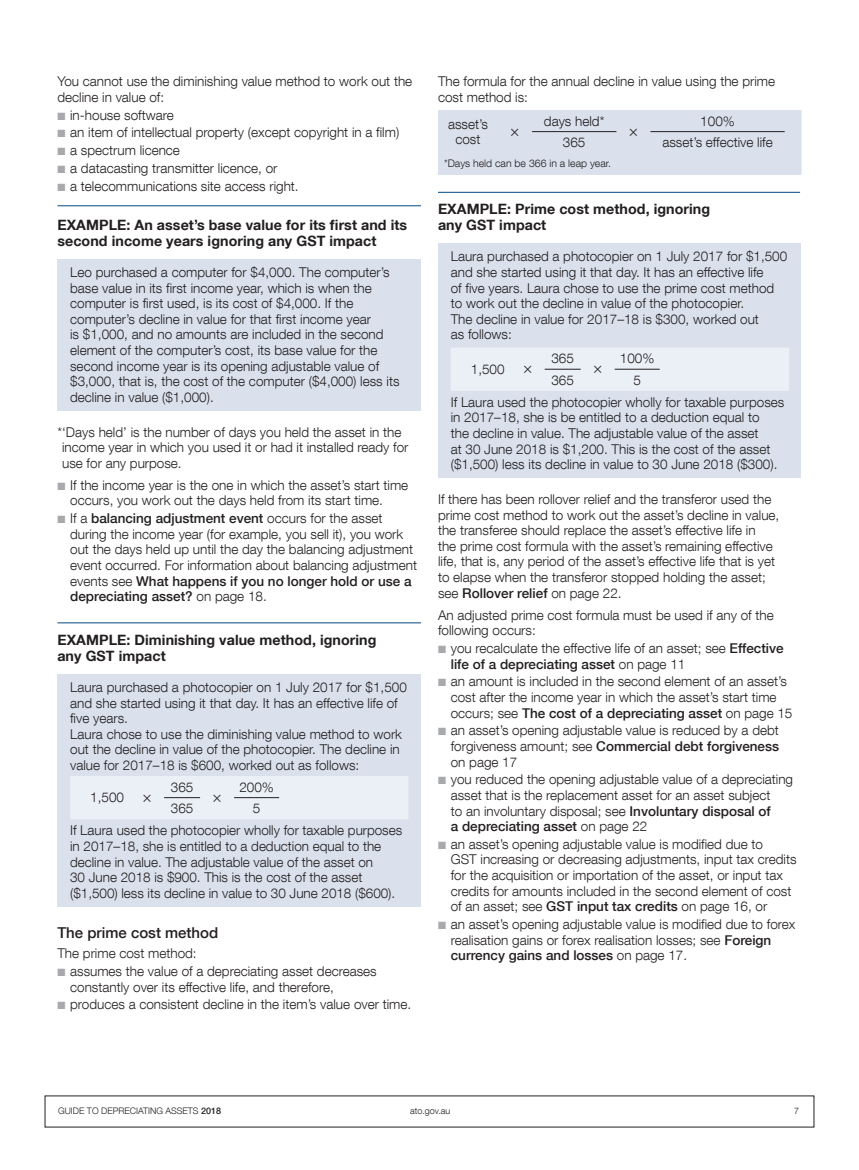
<style>
.page{position:relative;width:859px;height:1170px;background:#fff}
.page>*{position:absolute;margin:0;border:0;box-sizing:border-box;transform-origin:0 0}
._02_Subhead_3{font:500 15px "Helvetica Neue LT Com";color:#231f20}
._03_eg_head{font:700 14.25px/16.5px "Helvetica Neue LT Com";letter-spacing:.005em;color:#231f20}
._01_Body{font:300 13.5px/15.6px "Helvetica Neue LT Com";color:#231f20}
._01_Bullet_1{font:300 13.5px/15.6px "Helvetica Neue LT Com";color:#231f20}
._01_Bullet_1_space_a{font:300 13.5px/15.6px "Helvetica Neue LT Com";color:#231f20}
._01_Body_extra_space{font:300 13.5px/15.6px "Helvetica Neue LT Com";color:#231f20}
._01_Body_no_space_af{font:300 13.5px/15.6px "Helvetica Neue LT Com";color:#231f20}
.COVER___body{font:300 10.5px "Helvetica Neue LT Com";color:#231f20}
.t1{font:300 9px "Helvetica Neue LT Com";color:#231f20}
.s1{color:#a8a9ad}
.s2{font-weight:500}
</style>
<div class="page">
<div style="left:438px;top:243px;width:362px;height:235px;background:#dae1ed"></div>
<hr style="left:438px;top:192px;width:362px;height:1px;background:#004b84">
<div style="left:57px;top:259px;width:364px;height:151px;background:#dae1ed"></div>
<hr style="left:57px;top:205px;width:364px;height:1px;background:#004b84">
<div style="left:57px;top:673px;width:364px;height:233px;background:#dae1ed"></div>
<hr style="left:57px;top:622px;width:364px;height:1px;background:#004b84">
<div style="left:438px;top:110px;width:363px;height:65px;background:#dae1ed"></div>
<div style="left:451px;top:348px;width:338px;height:43px;background:#ebf0f6"></div>
<div style="left:70px;top:776px;width:338px;height:43px;background:#ebf0f6"></div>
<p class="_01_Body_no_space_af" style="left:57px;top:73px;width:356px">You cannot use the diminishing value method to work out the decline in value of:</p>
<p class="_01_Bullet_1" style="left:57px;top:107px;width:118px"><span class="s1">■</span> in-house software</p>
<p class="_01_Bullet_1" style="left:57px;top:124px;width:343px"><span class="s1">■</span> an item of intellectual property (except copyright in a film)</p>
<p class="_01_Bullet_1" style="left:57px;top:142px;width:124px"><span class="s1">■</span> a spectrum licence</p>
<p class="_01_Bullet_1" style="left:57px;top:160px;width:222px"><span class="s1">■</span> a datacasting transmitter licence, or</p>
<p class="_01_Bullet_1_space_a" style="left:57px;top:178px;width:243px"><span class="s1">■</span> a telecommunications site access right.</p>
<p class="_03_eg_head" style="left:57px;top:216px;width:351px">EXAMPLE: An asset’s base value for its first and its second income years ignoring any GST impact</p>
<p class="_01_Body_extra_space" style="left:70px;top:264px;width:331px">Leo purchased a computer for $4,000. The computer’s base value in its first income year, which is when the computer is first used, is its cost of $4,000. If the computer’s decline in value for that first income year<br>is $1,000, and no amounts are included in the second element of the computer’s cost, its base value for the second income year is its opening adjustable value of $3,000, that is, the cost of the computer ($4,000) less its decline in value ($1,000).</p>
<p class="_01_Body" style="left:62px;top:423px;width:348px;text-indent:-5px">*‘Days held’ is the number of days you held the asset in the income year in which you used it or had it installed ready for use for any purpose.</p>
<p class="_01_Bullet_1" style="left:70px;top:477px;width:340px;text-indent:-13px"><span class="s1">■</span> If the income year is the one in which the asset’s start time occurs, you work out the days held from its start time.</p>
<p class="_01_Bullet_1_space_a" style="left:70px;top:510px;width:348px;text-indent:-13px"><span class="s1">■</span> If a <span class="s2">balancing adjustment event</span> occurs for the asset during the income year (for example, you sell it), you work out the days held up until the day the balancing adjustment event occurred. For information about balancing adjustment events see <span class="s2">What happens if you no longer hold or use a depreciating asset?</span> on page 18.</p>
<p class="_03_eg_head" style="left:57px;top:630px;width:321px">EXAMPLE: Diminishing value method, ignoring any GST impact</p>
<p class="_01_Body" style="left:70px;top:679px;width:338px">Laura purchased a photocopier on 1 July 2017 for $1,500 and she started using it that day. It has an effective life of five years.</p>
<p class="_01_Body" style="left:70px;top:725px;width:333px">Laura chose to use the diminishing value method to work out the decline in value of the photocopier. The decline in value for 2017–18 is $600, worked out as follows:</p>
<p class="_01_Body" style="left:90px;top:789px;width:35px">1,500</p>
<p class="_01_Body" style="left:171px;top:778px;width:24px">365</p>
<p class="_01_Body" style="left:239px;top:778px;width:36px">200%</p>
<p class="_01_Body" style="left:171px;top:800px;width:24px">365</p>
<p class="_01_Body" style="left:253px;top:800px;width:9px">5</p>
<p class="_01_Body" style="left:70px;top:822px;width:334px">If Laura used the photocopier wholly for taxable purposes in 2017–18, she is entitled to a deduction equal to the decline in value. The adjustable value of the asset on<br>30 June 2018 is $900. This is the cost of the asset ($1,500) less its decline in value to 30 June 2018 ($600).</p>
<p class="_02_Subhead_3" style="left:57px;top:923px;width:162px">The prime cost method</p>
<p class="_01_Body" style="left:57px;top:945px;width:141px">The prime cost method:</p>
<p class="_01_Bullet_1" style="left:70px;top:963px;width:308px;text-indent:-13px"><span class="s1">■</span> assumes the value of a depreciating asset decreases constantly over its effective life, and therefore,</p>
<p class="_01_Bullet_1_space_a" style="left:57px;top:996px;width:355px"><span class="s1">■</span> produces a consistent decline in the item’s value over time.</p>
<p class="_01_Body" style="left:438px;top:73px;width:339px">The formula for the annual decline in value using the prime cost method is:</p>
<p class="_01_Body" style="left:448px;top:116px;width:41px;text-align:center">asset’s cost</p>
<p class="_01_Body" style="left:544px;top:113px;width:62px">days held*</p>
<p class="_01_Body" style="left:700px;top:113px;width:36px">100%</p>
<p class="_01_Body" style="left:563px;top:134px;width:24px">365</p>
<p class="_01_Body" style="left:662px;top:134px;width:112px">asset’s effective life</p>
<p class="COVER___body" style="left:444px;top:157px;width:169px">*Days held can be 366 in a leap year.</p>
<p class="_03_eg_head" style="left:438px;top:200px;width:274px">EXAMPLE: Prime cost method, ignoring any GST impact</p>
<p class="_01_Body" style="left:451px;top:248px;width:338px">Laura purchased a photocopier on 1 July 2017 for $1,500 and she started using it that day. It has an effective life<br>of five years. Laura chose to use the prime cost method to work out the decline in value of the photocopier.<br>The decline in value for 2017–18 is $300, worked out<br>as follows:</p>
<p class="_01_Body" style="left:471px;top:361px;width:35px">1,500</p>
<p class="_01_Body" style="left:551px;top:350px;width:24px">365</p>
<p class="_01_Body" style="left:620px;top:350px;width:36px">100%</p>
<p class="_01_Body" style="left:551px;top:372px;width:24px">365</p>
<p class="_01_Body" style="left:633px;top:372px;width:9px">5</p>
<p class="_01_Body" style="left:451px;top:394px;width:335px">If Laura used the photocopier wholly for taxable purposes in 2017–18, she is be entitled to a deduction equal to<br>the decline in value. The adjustable value of the asset<br>at 30 June 2018 is $1,200. This is the cost of the asset ($1,500) less its decline in value to 30 June 2018 ($300).</p>
<p class="_01_Body" style="left:438px;top:491px;width:343px">If there has been rollover relief and the transferor used the prime cost method to work out the asset’s decline in value, the transferee should replace the asset’s effective life in<br>the prime cost formula with the asset’s remaining effective life, that is, any period of the asset’s effective life that is yet to elapse when the transferor stopped holding the asset; see <span class="s2">Rollover relief</span> on page 22.</p>
<p class="_01_Body_no_space_af" style="left:438px;top:606px;width:337px">An adjusted prime cost formula must be used if any of the following occurs:</p>
<p class="_01_Bullet_1" style="left:451px;top:640px;width:334px;text-indent:-13px"><span class="s1">■</span> you recalculate the effective life of an asset; see <span class="s2">Effective life of a depreciating asset</span> on page 11</p>
<p class="_01_Bullet_1" style="left:451px;top:673px;width:343px;text-indent:-13px"><span class="s1">■</span> an amount is included in the second element of an asset’s cost after the income year in which the asset’s start time occurs; see <span class="s2">The cost of a depreciating asset</span> on page 15</p>
<p class="_01_Bullet_1" style="left:451px;top:722px;width:330px;text-align:justify;text-indent:-13px"><span class="s1">■</span> an asset’s opening adjustable value is reduced by a debt forgiveness amount; see <span class="s2">Commercial debt forgiveness </span>on page 17</p>
<p class="_01_Bullet_1" style="left:451px;top:771px;width:344px;text-indent:-13px"><span class="s1">■</span> you reduced the opening adjustable value of a depreciating asset that is the replacement asset for an asset subject<br>to an involuntary disposal; see <span class="s2">Involuntary disposal of<br>a depreciating asset</span> on page 22</p>
<p class="_01_Bullet_1" style="left:451px;top:835px;width:347px;text-indent:-13px"><span class="s1">■</span> an asset’s opening adjustable value is modified due to<br>GST increasing or decreasing adjustments, input tax credits for the acquisition or importation of the asset, or input tax credits for amounts included in the second element of cost of an asset; see <span class="s2">GST input tax credits</span> on page 16, or</p>
<p class="_01_Bullet_1_space_a" style="left:451px;top:916px;width:346px;text-indent:-13px"><span class="s1">■</span> an asset’s opening adjustable value is modified due to forex realisation gains or forex realisation losses; see <span class="s2">Foreign currency gains and losses</span> on page 17.</p>
<p class="t1" style="left:58px;top:1104px;width:164px">GUIDE TO DEPRECIATING ASSETS <span class="s2">2018</span></p>
<p class="t1" style="left:410px;top:1104px;width:42px">ato.gov.au</p>
<p class="t1" style="left:794px;top:1104px;width:7px">7</p>
</div>
